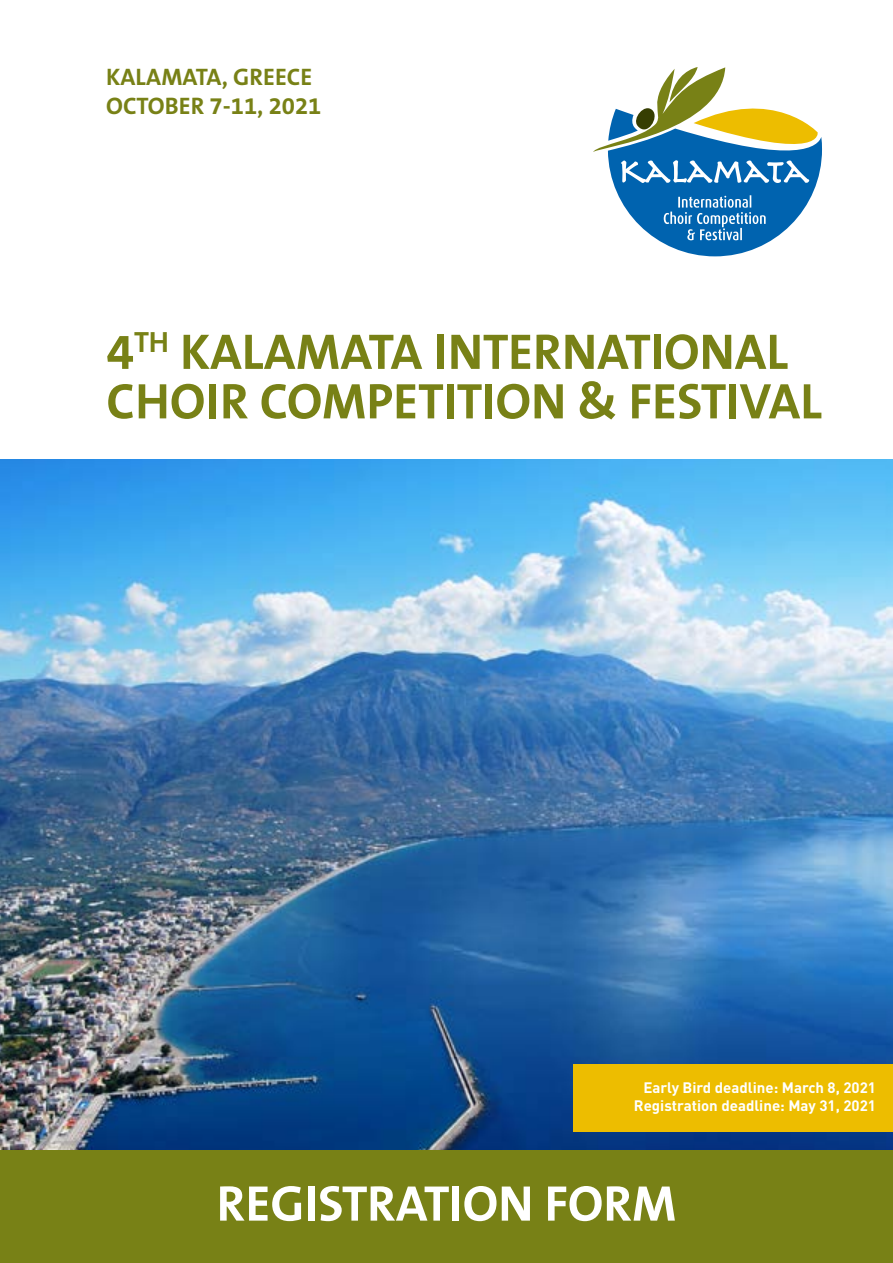
<style>
.page{position:relative;width:893px;height:1263px;background:#fff}
.page>*{position:absolute;margin:0;border:0;box-sizing:border-box;transform-origin:0 0}
.t1{font:700 50.55px/49.5px "The Sans B7";color:#788116}
.t2{font:700 50.55px "The Sans B7";color:#fff}
.t3{font:700 24px/28.8px "The Sans B7";color:#788116}
.t4{font:700 15px/18px "DIN Pro";color:#fff;text-align:right}
</style>
<div class="page">
<img style="left:0;top:459px;width:893px;height:691px">
<div style="left:0;top:1150px;width:893px;height:113px;background:#788116"></div>
<svg style="left:593px;top:67px;width:229px;height:189px"></svg>
<div style="left:573px;top:1064px;width:320px;height:67px;background:#edbd00"></div>
<h2 class="t3" style="left:106px;top:63px;width:217px">KALAMATA, GREECE<br>OCTOBER 7-11, 2021</h2>
<h1 class="t1" style="left:106px;top:329px;width:717px">4<sup>TH</sup> KALAMATA INTERNATIONAL<br>CHOIR COMPETITION &amp; FESTIVAL</h1>
<p class="t4" style="left:634px;top:1077px;width:244px">Early Bird deadline: March 8, 2021<br>Registration deadline: May 31, 2021</p>
<h1 class="t2" style="left:217px;top:1176px;width:461px">REGISTRATION FORM</h1>
</div>
